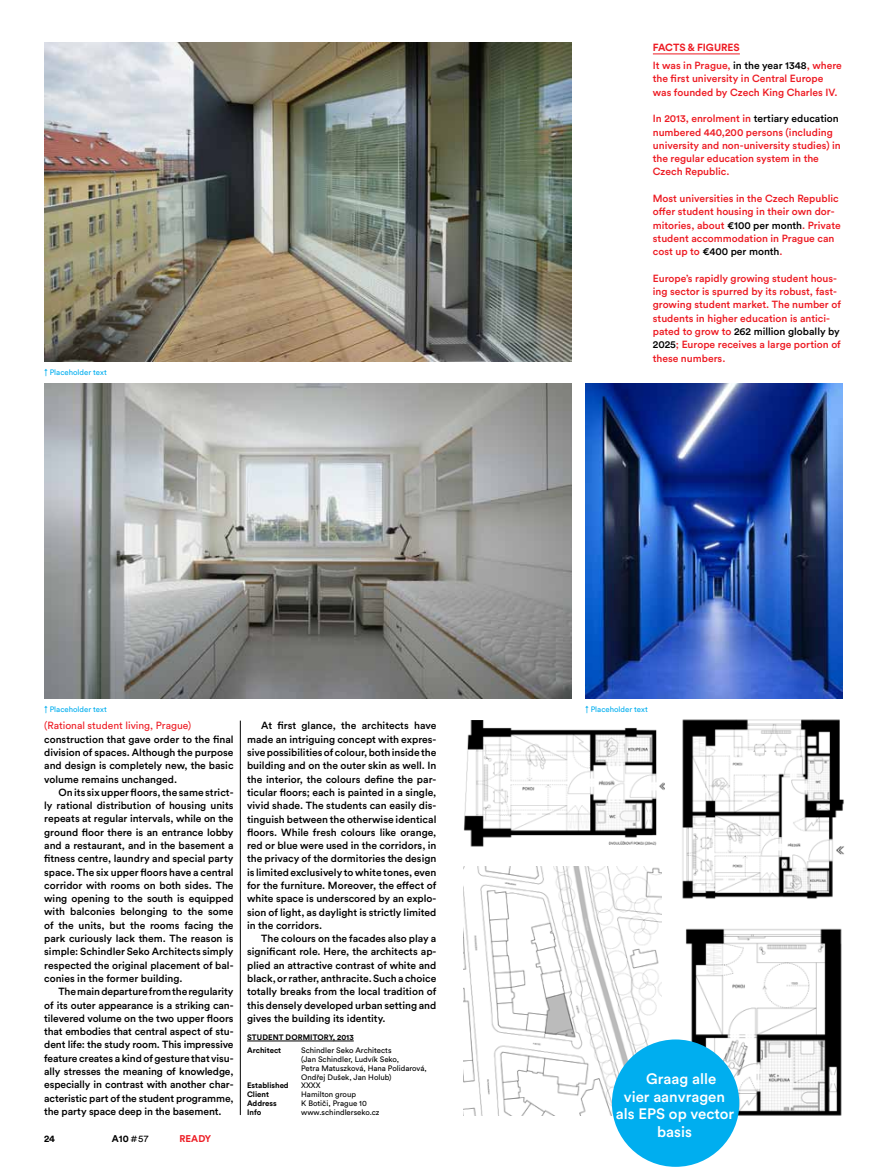
<style>
.page{position:relative;width:876px;height:1170px;background:#fff}
.page>*{position:absolute;margin:0;border:0;box-sizing:border-box;transform-origin:0 0}
.t1{font:500 15px "Circular Pro";color:#fff}
.t2{font:500 10.25px/13.2px "Circular Pro";color:#000;text-align:justify}
.t3{font:500 10.25px/13.2px "Circular Pro";color:#ed1b23}
.t4{font:10.25px "Circular Pro";color:#ed1b23}
.t5{font:700 9.75px "Circular Pro";color:#000}
.t6{font:700 9.75px "Circular Pro";letter-spacing:.005em;color:#ed1b23}
.t7{font:7.75px/8.9px "Circular Pro";color:#000}
.t8{font:700 7.75px/13.2px "Circular Pro";color:#000}
.t9{font:7.75px "Circular Pro";color:#00aeef}
.s1{font-weight:700}
.s2{color:#000}
.s3{font-weight:400}
</style>
<div class="page">
<img style="left:44px;top:384px;width:527px;height:314px">
<img style="left:671px;top:696px;width:173px;height:203px">
<img style="left:685px;top:928px;width:157px;height:191px">
<hr style="left:652px;top:54px;width:87px;height:1px;background:#ed1b23">
<hr style="left:247px;top:1040px;width:106px;height:1px;background:#000">
<img style="left:463px;top:866px;width:197px;height:248px">
<img style="left:44px;top:43px;width:527px;height:318px">
<img style="left:585px;top:384px;width:256px;height:314px">
<hr style="left:240px;top:720px;width:1px;height:394px;background:#000">
<img style="left:463px;top:720px;width:201px;height:127px">
<div style="left:611px;top:1039px;width:128px;height:127px;background:#00aeef;border-radius:50%"></div>
<p class="t9" style="left:44px;top:367px;width:64px">↑ Placeholder text</p>
<p class="t3" style="left:652px;top:38px;width:190px;line-height:17.8px"><span class="s1">FACTS &amp; FIGURES<br></span>It was in Prague, <span class="s2">in the year 1348</span>, where</p>
<p class="t3" style="left:652px;top:72px;width:186px">the first university in Central Europe was founded by Czech King Charles IV.</p>
<p class="t3" style="left:652px;top:112px;width:189px">In 2013, enrolment in <span class="s2">tertiary education </span>numbered 440,200 persons (including university and non-university studies) in the regular education system in the Czech Republic.</p>
<p class="t3" style="left:652px;top:191px;width:189px">Most universities in the Czech Republic offer student housing in their own dor&shy;mitories, about <span class="s2">€100 per month</span>. Private student accommodation in Prague can cost up to <span class="s2">€400 per month</span>.</p>
<p class="t3" style="left:652px;top:271px;width:189px">Europe’s rapidly growing student hous&shy;ing sector is spurred by its robust, fast&shy;growing student market. The number of students in higher education is antici&shy;pated to grow to <span class="s2">262 million globally by 2025</span>; Europe receives a large portion of these numbers.</p>
<p class="t9" style="left:44px;top:703px;width:64px">↑ Placeholder text</p>
<p class="t9" style="left:585px;top:703px;width:64px">↑ Placeholder text</p>
<p class="t4" style="left:44px;top:719px;width:149px">(Rational student living, Prague)</p>
<p class="t2" style="left:44px;top:732px;width:191px">construction that gave order to the final division of spaces. Although the purpose and design is completely new, the basic volume remains unchanged.</p>
<p class="t2" style="left:44px;top:785px;width:191px;text-indent:14px">On its six upper floors, the same strict&shy;ly rational distribution of housing units repeats at regular intervals, while on the ground floor there is an entrance lobby and a restaurant, and in the basement a fitness centre, laundry and special party space. The six upper floors have a central corridor with rooms on both sides. The wing opening to the south is equipped with balconies belonging to the some of the units, but the rooms facing the park curiously lack them. The reason is simple: Schindler Seko Architects simply respected the original placement of bal&shy;conies in the former building.</p>
<p class="t2" style="left:44px;top:984px;width:191px;text-indent:14px">The main departure from the regularity of its outer appearance is a striking can&shy;tilevered volume on the two upper floors that embodies that central aspect of stu&shy;dent life: the study room. This impressive feature creates a kind of gesture that visu&shy;ally stresses the meaning of knowledge, especially in contrast with another char&shy;acteristic part of the student programme, the party space deep in the basement.</p>
<p class="t5" style="left:44px;top:1131px;width:12px">24</p>
<p class="t5" style="left:112px;top:1131px;width:38px">A10 <span class="s3">#57</span></p>
<p class="t6" style="left:179px;top:1131px;width:33px">READY</p>
<p class="t2" style="left:247px;top:718px;width:191px;text-indent:14px">At first glance, the architects have made an intriguing concept with expres&shy;sive possibilities of colour, both inside the building and on the outer skin as well. In the interior, the colours define the par&shy;ticular floors; each is painted in a single, vivid shade. The students can easily dis&shy;tinguish between the otherwise identical floors. While fresh colours like orange, red or blue were used in the corridors, in the privacy of the dormitories the design is limited exclusively to white tones, even for the furniture. Moreover, the effect of white space is underscored by an explo&shy;sion of light, as daylight is strictly limited in the corridors.</p>
<p class="t2" style="left:247px;top:931px;width:191px;text-indent:14px">The colours on the facades also play a significant role. Here, the architects ap&shy;plied an attractive contrast of white and black, or rather, anthracite. Such a choice totally breaks from the local tradition of this densely developed urban setting and gives the building its identity.</p>
<p class="t8" style="left:247px;top:1029px;width:108px">STUDENT DORMITORY, 2013<br>ARCHITECT</p>
<p class="t7" style="left:301px;top:1045px;width:127px">Schindler Seko Architects<br>(Jan Schindler, Ludvík Seko,<br>Petra Matuszková, Hana Polidarová,<br>Ondřej Dušek, Jan Holub)</p>
<p class="t8" style="left:247px;top:1078px;width:43px">ESTABLISHED</p>
<p class="t7" style="left:301px;top:1080px;width:21px">XXXX</p>
<p class="t8" style="left:247px;top:1087px;width:23px">CLIENT</p>
<p class="t7" style="left:301px;top:1089px;width:56px">Hamilton group</p>
<p class="t8" style="left:247px;top:1096px;width:31px">ADDRESS</p>
<p class="t7" style="left:301px;top:1098px;width:67px">K Botiči, Prague 10</p>
<p class="t8" style="left:247px;top:1105px;width:16px">I NFO</p>
<p class="t7" style="left:301px;top:1107px;width:80px">www.schindlerseko.cz</p>
<h1 class="t1" style="left:646px;top:1068px;width:72px">Graag alle</h1>
<h1 class="t1" style="left:623px;top:1086px;width:103px">vier aanvragen</h1>
<h1 class="t1" style="left:615px;top:1103px;width:120px">als EPS op vector</h1>
<h1 class="t1" style="left:657px;top:1121px;width:36px">basis</h1>
</div>
